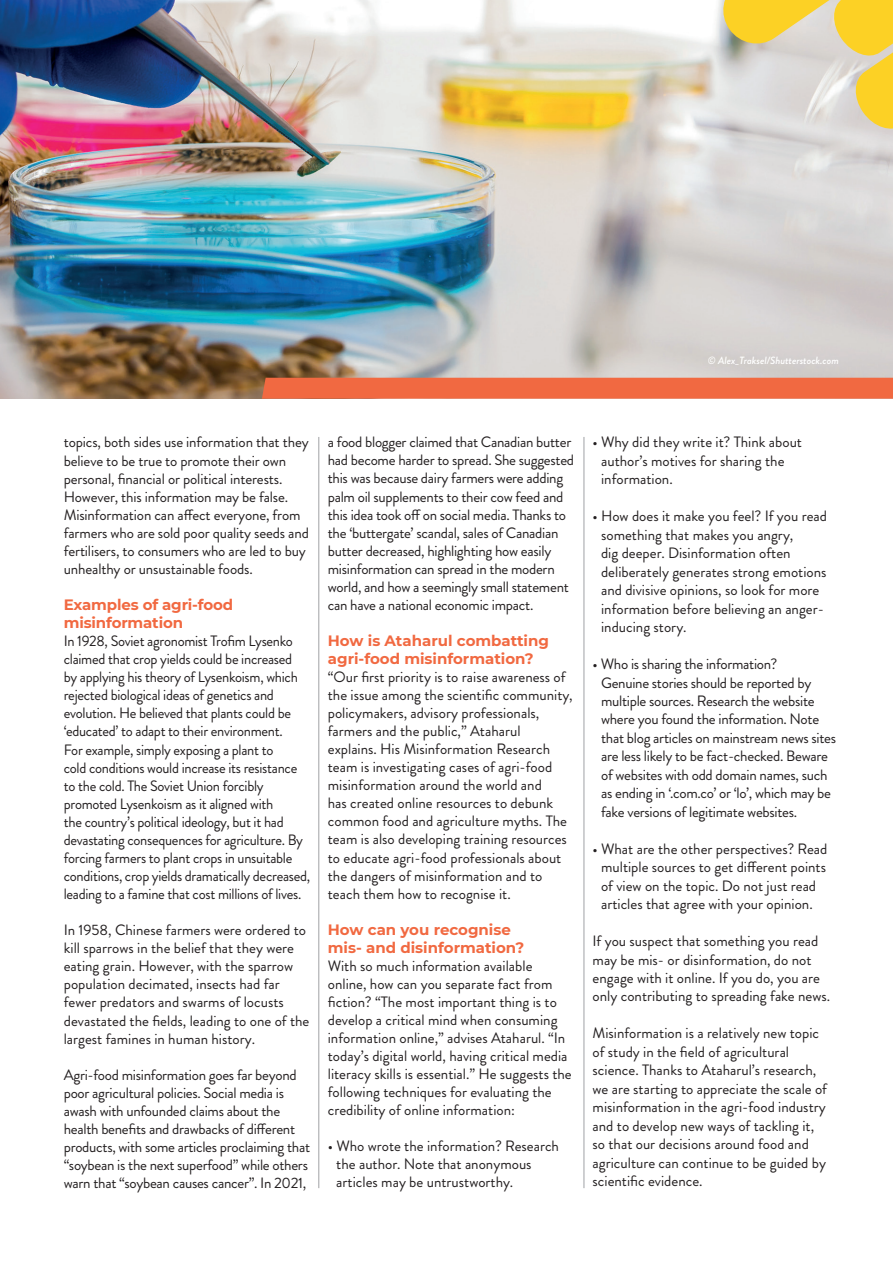
<style>
.page{position:relative;width:893px;height:1263px;background:#fff}
.page>*{position:absolute;margin:0;border:0;box-sizing:border-box;transform-origin:0 0}
.t1{font:15px/18px "Brandon Grotesque";letter-spacing:-.005em;color:#231f20}
.t2{font:700 15px/18px "Montserrat";color:#f16941}
.t3{font:italic 500 10.5px "Brandon Grotesque";color:#fff}
.s1{font-weight:400}
</style>
<div class="page">
<img style="left:0;top:0;width:893px;height:399px">
<div style="left:262px;top:378px;width:631px;height:21px;background:#f16941"></div>
<hr style="left:318px;top:437px;width:1px;height:751px;background:#a0a1a5">
<hr style="left:584px;top:437px;width:1px;height:751px;background:#a0a1a5">
<svg style="left:719px;top:0;width:174px;height:133px;background:#e5d59a"></svg>
<p class="t3" style="left:708px;top:353px;width:132px"><span class="s1">©</span> Alex_Traksel/Shutterstock.com</p>
<p class="t1" style="left:64px;top:433px;width:247px">topics, both sides use information that they believe to be true to promote their own personal, financial or political interests.<br>However, this information may be false.<br>Misinformation can affect everyone, from farmers who are sold poor quality seeds and fertilisers, to consumers who are led to buy unhealthy or unsustainable foods.</p>
<p class="t2" style="left:64px;top:595px;width:171px">Examples of agri-food misinformation</p>
<p class="t1" style="left:64px;top:632px;width:248px">In 1928, Soviet agronomist Trofim Lysenko claimed that crop yields could be increased<br>by applying his theory of Lysenkoism, which rejected biological ideas of genetics and evolution. He believed that plants could be ‘educated’ to adapt to their environment.<br>For example, simply exposing a plant to<br>cold conditions would increase its resistance to the cold. The Soviet Union forcibly promoted Lysenkoism as it aligned with<br>the country’s political ideology, but it had devastating consequences for agriculture. By forcing farmers to plant crops in unsuitable conditions, crop yields dramatically decreased, leading to a famine that cost millions of lives.</p>
<p class="t1" style="left:64px;top:921px;width:247px">In 1958, Chinese farmers were ordered to kill sparrows in the belief that they were eating grain. However, with the sparrow population decimated, insects had far fewer predators and swarms of locusts devastated the fields, leading to one of the largest famines in human history.</p>
<p class="t1" style="left:64px;top:1066px;width:248px">Agri-food misinformation goes far beyond poor agricultural policies. Social media is awash with unfounded claims about the health benefits and drawbacks of different products, with some articles proclaiming that “soybean is the next superfood” while others warn that “soybean causes cancer”. In 2021,</p>
<p class="t1" style="left:328px;top:433px;width:248px">a food blogger claimed that Canadian butter had become harder to spread. She suggested this was because dairy farmers were adding palm oil supplements to their cow feed and this idea took off on social media. Thanks to the ‘buttergate’ scandal, sales of Canadian butter decreased, highlighting how easily misinformation can spread in the modern world, and how a seemingly small statement can have a national economic impact.</p>
<p class="t2" style="left:328px;top:631px;width:223px">How is Ataharul combatting agri-food misinformation?</p>
<p class="t1" style="left:328px;top:668px;width:246px">“Our first priority is to raise awareness of the issue among the scientific community, policymakers, advisory professionals, farmers and the public,” Ataharul explains. His Misinformation Research team is investigating cases of agri-food misinformation around the world and<br>has created online resources to debunk common food and agriculture myths. The team is also developing training resources to educate agri-food professionals about the dangers of misinformation and to teach them how to recognise it.</p>
<p class="t2" style="left:328px;top:920px;width:198px">How can you recognise mis- and disinformation?</p>
<p class="t1" style="left:328px;top:957px;width:245px">With so much information available online, how can you separate fact from fiction? “The most important thing is to develop a critical mind when consuming information online,” advises Ataharul. “In today’s digital world, having critical media literacy skills is essential.” He suggests the following techniques for evaluating the credibility of online information:</p>
<p class="t1" style="left:328px;top:1137px;width:233px">• Who wrote the information? Research</p>
<p class="t1" style="left:336px;top:1155px;width:197px">the author. Note that anonymous articles may be untrustworthy.</p>
<p class="t1" style="left:593px;top:433px;width:211px">• Why did they write it? Think about</p>
<p class="t1" style="left:601px;top:452px;width:185px;line-height:18.5px">author’s motives for sharing the information.</p>
<p class="t1" style="left:593px;top:507px;width:236px">• How does it make you feel? If you read</p>
<p class="t1" style="left:601px;top:526px;width:227px;line-height:18.5px">something that makes you angry,<br>dig deeper. Disinformation often deliberately generates strong emotions and divisive opinions, so look for more information before believing an anger&shy;inducing story.</p>
<p class="t1" style="left:593px;top:655px;width:186px">• Who is sharing the information?</p>
<p class="t1" style="left:601px;top:673px;width:237px;line-height:18.5px">Genuine stories should be reported by multiple sources. Research the website where you found the information. Note that blog articles on mainstream news sites are less likely to be fact-checked. Beware of websites with odd domain names, such as ending in ‘.com.co’ or ‘lo’, which may be fake versions of legitimate websites.</p>
<p class="t1" style="left:593px;top:840px;width:236px">• What are the other perspectives? Read</p>
<p class="t1" style="left:601px;top:858px;width:227px;line-height:18.5px">multiple sources to get different points of view on the topic. Do not just read articles that agree with your opinion.</p>
<p class="t1" style="left:593px;top:932px;width:239px;line-height:18.5px">If you suspect that something you read may be mis- or disinformation, do not engage with it online. If you do, you are only contributing to spreading fake news.</p>
<p class="t1" style="left:593px;top:1024px;width:236px;line-height:18.5px">Misinformation is a relatively new topic of study in the field of agricultural science. Thanks to Ataharul’s research, we are starting to appreciate the scale of misinformation in the agri-food industry and to develop new ways of tackling it, so that our decisions around food and agriculture can continue to be guided by scientific evidence.</p>
</div>
